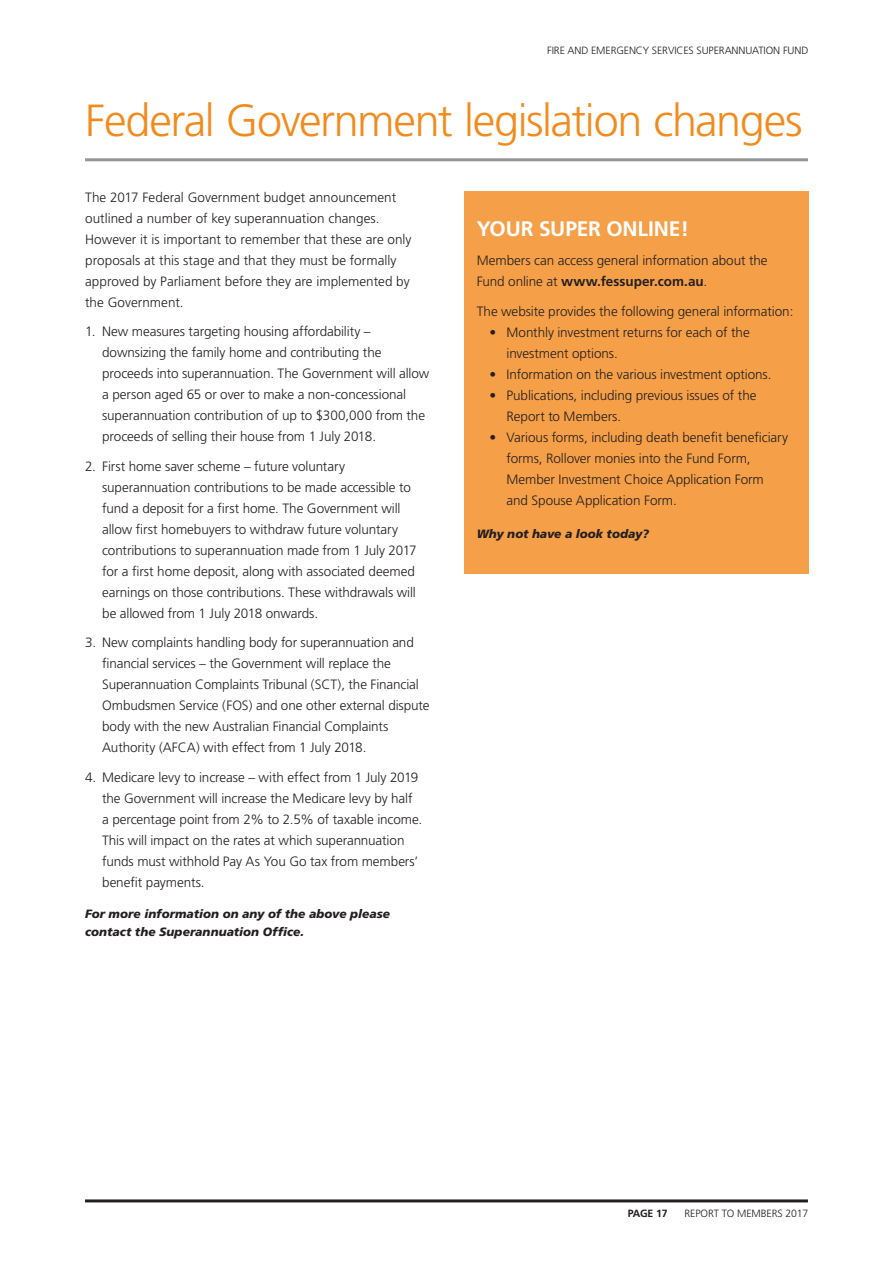
<style>
.page{position:relative;width:893px;height:1263px;background:#fff}
.page>*{position:absolute;margin:0;border:0;box-sizing:border-box;transform-origin:0 0}
.t1{font:300 45px "Frutiger";letter-spacing:-.03em;color:#f28b1d}
.t2{font:700 21px "Frutiger";letter-spacing:-.01em;color:#fff}
.t3{font:300 13.5px/21px "Frutiger";letter-spacing:-.005em;color:#231f20}
.t4{font:italic 900 12px/18px "Frutiger";letter-spacing:.005em;color:#231f20}
.t5{font:300 10.5px "Frutiger";letter-spacing:-.01em;color:#231f20}
.t6{font:700 10.5px "Frutiger";letter-spacing:-.01em;color:#231f20}
.s1{font-weight:700}
</style>
<div class="page">
<hr style="left:85px;top:1199px;width:723px;height:3px;background:#231f20">
<hr style="left:85px;top:158px;width:723px;height:3px;background:#939598">
<div style="left:464px;top:191px;width:344px;height:383px;background:#f5a048"></div>
<p class="t5" style="left:547px;top:44px;width:263px">FIRE AND EMERGENCY SERVICES SUPERANNUATION FUND</p>
<h1 class="t1" style="left:85px;top:95px;width:719px">Federal Government legislation changes</h1>
<p class="t3" style="left:85px;top:186px;width:328px">The 2017 Federal Government budget announcement outlined a number of key superannuation changes.<br>However it is important to remember that these are only proposals at this stage and that they must be formally approved by Parliament before they are implemented by the Government.</p>
<p class="t3" style="left:102px;top:321px;width:329px;text-indent:-17px">1. New measures targeting housing affordability – downsizing the family home and contributing the proceeds into superannuation. The Government will allow a person aged 65 or over to make a non-concessional superannuation contribution of up to $300,000 from the proceeds of selling their house from 1 July 2018.</p>
<p class="t3" style="left:102px;top:456px;width:316px;text-indent:-17px">2. First home saver scheme – future voluntary superannuation contributions to be made accessible to fund a deposit for a first home. The Government will allow first homebuyers to withdraw future voluntary contributions to superannuation made from 1 July 2017 for a first home deposit, along with associated deemed earnings on those contributions. These withdrawals will be allowed from 1 July 2018 onwards.</p>
<p class="t3" style="left:102px;top:632px;width:329px;text-indent:-17px">3. New complaints handling body for superannuation and financial services – the Government will replace the Superannuation Complaints Tribunal (SCT), the Financial Ombudsmen Service (FOS) and one other external dispute body with the new Australian Financial Complaints Authority (AFCA) with effect from 1 July 2018.</p>
<p class="t3" style="left:102px;top:767px;width:322px;text-indent:-17px">4. Medicare levy to increase – with effect from 1 July 2019 the Government will increase the Medicare levy by half a percentage point from 2% to 2.5% of taxable income.<br>This will impact on the rates at which superannuation funds must withhold Pay As You Go tax from members’ benefit payments.</p>
<p class="t4" style="left:85px;top:904px;width:307px">For more information on any of the above please contact the Superannuation Office.</p>
<h2 class="t2" style="left:477px;top:216px;width:214px">YOUR SUPER ONLINE!</h2>
<p class="t3" style="left:477px;top:250px;width:292px">Members can access general information about the<br>Fund online at <span class="s1">www.fessuper.com.au</span>.</p>
<p class="t3" style="left:477px;top:300px;width:318px">The website provides the following general information:</p>
<p class="t3" style="left:506px;top:321px;width:245px;text-indent:-17px">• Monthly investment returns for each of the investment options.</p>
<p class="t3" style="left:489px;top:363px;width:284px">• Information on the various investment options.</p>
<p class="t3" style="left:506px;top:384px;width:251px;text-indent:-17px">• Publications, including previous issues of the<br>Report to Members.</p>
<p class="t3" style="left:506px;top:426px;width:283px;text-indent:-17px">• Various forms, including death benefit beneficiary forms, Rollover monies into the Fund Form, Member Investment Choice Application Form and Spouse Application Form.</p>
<p class="t4" style="left:477px;top:525px;width:174px">Why not have a look today?</p>
<p class="t6" style="left:628px;top:1207px;width:42px">PAGE 17</p>
<p class="t5" style="left:684px;top:1207px;width:125px">REPORT TO MEMBERS 2017</p>
</div>
